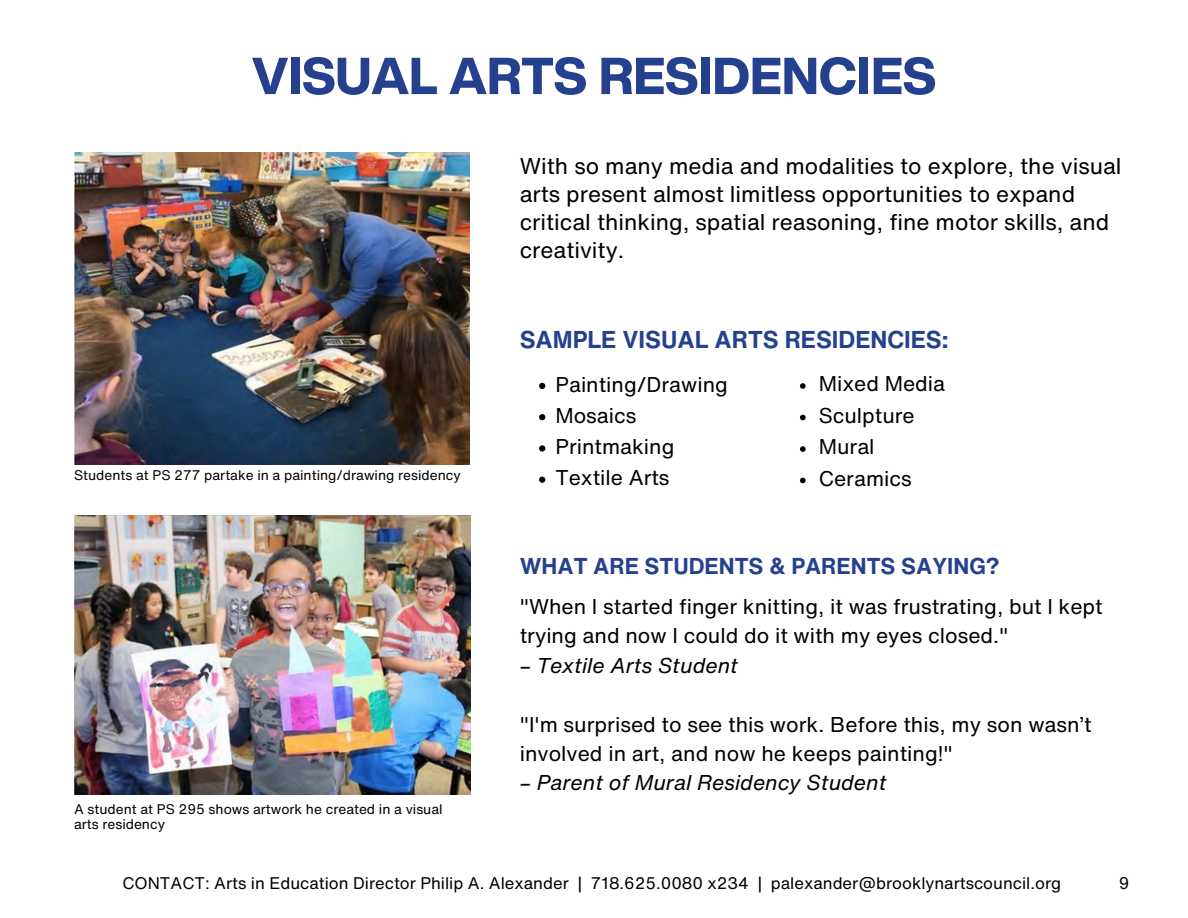
<style>
.page{position:relative;width:1188px;height:918px;background:#fff}
.page>*{position:absolute;margin:0;border:0;box-sizing:border-box;transform-origin:0 0}
.t1{font:800 51px "Helvetica Now Display";color:#25408f}
.t2{font:700 24px "Helvetica Now Text";color:#25408f}
.t3{font:22.5px/28.2px "Helvetica Now Text";color:#000}
.t4{font:700 22.5px "Helvetica Now Text";color:#25408f}
.t5{font:21px/31.2px "Helvetica Now Text";color:#000}
.t6{font:italic 21px "Helvetica Now Text";color:#000}
.t7{font:16.5px "Helvetica Now Text";color:#000}
.t8{font:13.65px/15.5px "Helvetica Now Text";color:#000}
</style>
<div class="page">
<svg style="left:539px;top:383px;width:6px;height:6px"></svg>
<svg style="left:539px;top:414px;width:6px;height:6px"></svg>
<svg style="left:539px;top:445px;width:6px;height:7px"></svg>
<svg style="left:539px;top:477px;width:6px;height:6px"></svg>
<svg style="left:800px;top:383px;width:6px;height:6px"></svg>
<svg style="left:800px;top:415px;width:6px;height:5px"></svg>
<svg style="left:800px;top:446px;width:6px;height:6px"></svg>
<svg style="left:800px;top:478px;width:6px;height:5px"></svg>
<img style="left:74px;top:152px;width:396px;height:312px">
<img style="left:75px;top:515px;width:395px;height:279px">
<h1 class="t1" style="left:252px;top:49px;width:685px">VISUAL ARTS RESIDENCIES</h1>
<p class="t3" style="left:520px;top:151px;width:603px">With so many media and modalities to explore, the visual arts present almost limitless opportunities to expand critical thinking, spatial reasoning, fine motor skills, and creativity.</p>
<p class="t2" style="left:520px;top:327px;width:430px">SAMPLE VISUAL ARTS RESIDENCIES:</p>
<p class="t5" style="left:819px;top:367px;width:128px">Mixed Media<br>Sculpture<br>Mural</p>
<p class="t5" style="left:555px;top:368px;width:174px">Painting/Drawing<br>Mosaics<br>Printmaking<br>Textile Arts</p>
<p class="t8" style="left:74px;top:468px;width:388px">Students at PS 277 partake in a painting/drawing residency</p>
<p class="t5" style="left:819px;top:462px;width:94px">Ceramics</p>
<p class="t4" style="left:520px;top:554px;width:481px">WHAT ARE STUDENTS &amp; PARENTS SAYING?</p>
<p class="t5" style="left:520px;top:591px;width:585px;line-height:29.4px">"When I started finger knitting, it was frustrating, but I kept trying and now I could do it with my eyes closed."</p>
<p class="t6" style="left:520px;top:654px;width:220px">– Textile Arts Student</p>
<p class="t8" style="left:74px;top:801px;width:370px">A student at PS 295 shows artwork he created in a visual arts residency</p>
<p class="t5" style="left:520px;top:709px;width:573px;line-height:29.4px">"I'm surprised to see this work. Before this, my son wasn’t involved in art, and now he keeps painting!"</p>
<p class="t6" style="left:520px;top:772px;width:368px">– Parent of Mural Residency Student</p>
<p class="t7" style="left:122px;top:875px;width:940px">CONTACT: Arts in Education Director Philip A. Alexander | 718.625.0080 x234 | palexander@brooklynartscouncil.org</p>
<p class="t7" style="left:1119px;top:875px;width:12px">9</p>
</div>
